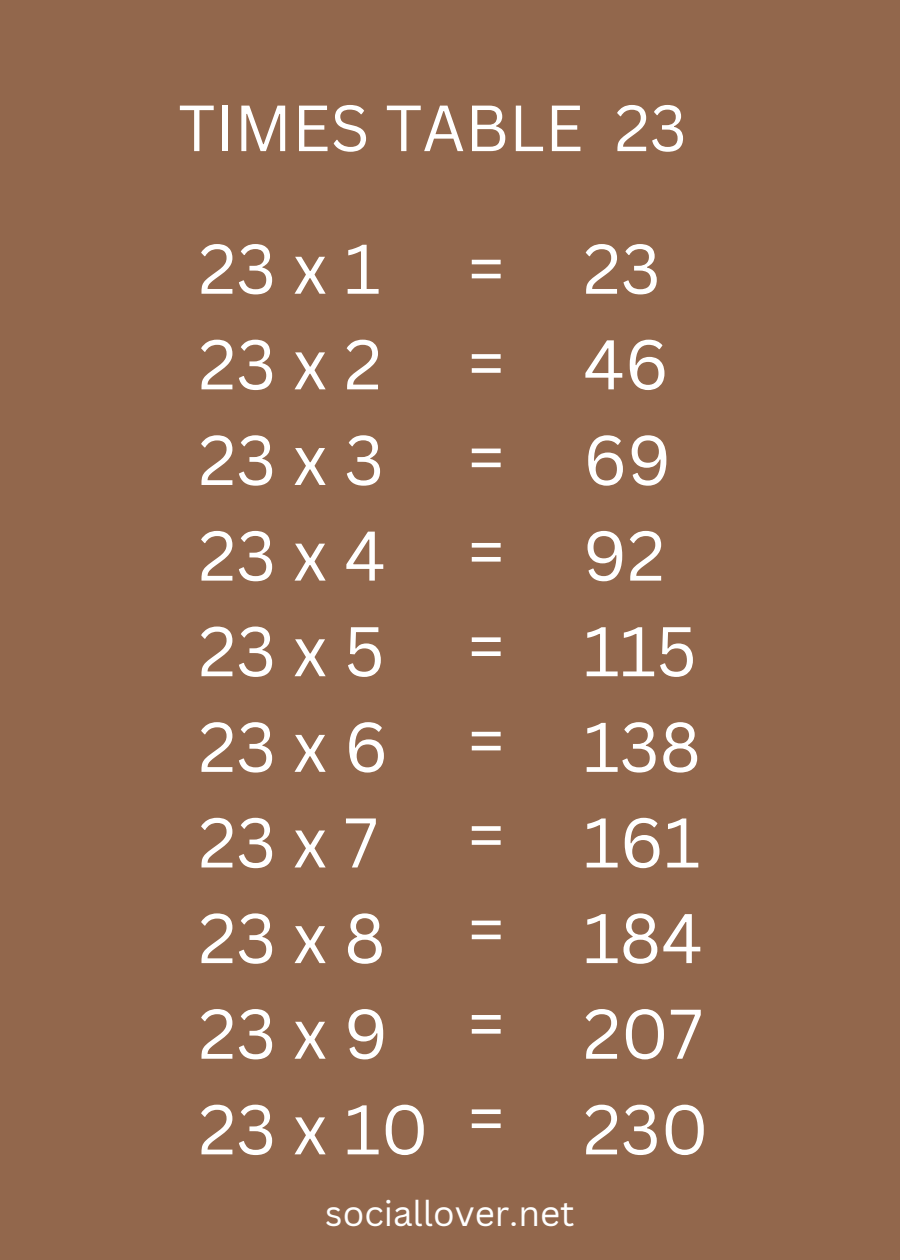
<style>
.page{position:relative;width:900px;height:1260px;background:#92674c}
.page>*{position:absolute;margin:0;border:0;box-sizing:border-box;transform-origin:0 0}
.t1{font:68.75px/95.5px "Canva Sans";letter-spacing:.245em;color:#fff}
.t2{font:68.75px/95.5px "Canva Sans";color:#fff}
.t3{font:63.75px "Canva Sans";color:#fff}
.t4{font:35px "Canva Sans";color:#fff}
</style>
<div class="page">
<p class="t3" style="left:178px;top:83px;width:510px">TIMES TABLE 23</p>
<h1 class="t1" style="left:199px;top:219px;width:232px">23x1<br>23x2<br>23x3<br>23x4<br>23x5<br>23x6<br>23x7<br>23x8<br>23x9<br>23 x 10</h1>
<h2 class="t2" style="left:467px;top:219px;width:39px">=</h2>
<p class="t2" style="left:467px;top:314px;width:39px">=</p>
<p class="t2" style="left:467px;top:408px;width:39px">=</p>
<p class="t2" style="left:467px;top:502px;width:39px">=</p>
<p class="t2" style="left:467px;top:597px;width:39px">=</p>
<p class="t2" style="left:467px;top:691px;width:39px">=</p>
<p class="t2" style="left:467px;top:786px;width:39px">=</p>
<p class="t2" style="left:467px;top:880px;width:39px">=</p>
<p class="t2" style="left:467px;top:974px;width:39px">=</p>
<p class="t2" style="left:467px;top:1069px;width:39px">=</p>
<p class="t2" style="left:583px;top:219px;width:127px">23<br>46<br>69<br>92<br>115<br>138<br>161<br>184<br>207<br>230</p>
<h2 class="t4" style="left:325px;top:1188px;width:251px">sociallover.net</h2>
</div>
